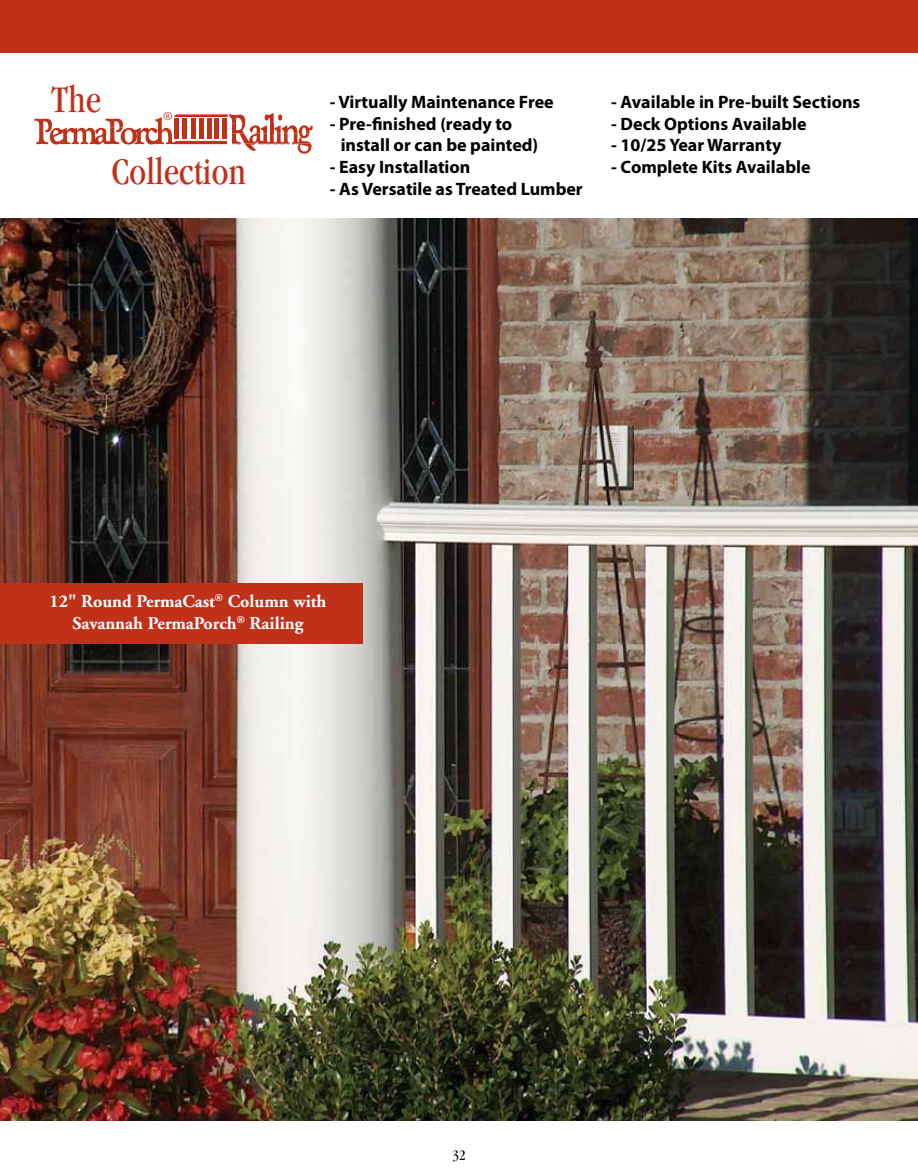
<style>
.page{position:relative;width:918px;height:1175px;background:#fff}
.page>*{position:absolute;margin:0;border:0;box-sizing:border-box;transform-origin:0 0}
.t1{font:condensed 39px "Garamond";color:#c0311a}
.t2{font:700 18px/21.6px "Myriad Pro";color:#000}
.t3{font:700 18px/21.6px "Adobe Garamond";color:#fff;text-align:center}
.t4{font:condensed 15px "Garamond";color:#000}
.t5{font:12px "Adobe Garamond";color:#c0311a}
</style>
<div class="page">
<img style="left:0;top:218px;width:918px;height:902px">
<div style="left:0;top:0;width:918px;height:52px;background:#c0311a"></div>
<div style="left:0;top:583px;width:362px;height:61px;background:#c0311a"></div>
<svg style="left:34px;top:113px;width:279px;height:41px"></svg>
<h1 class="t1" style="left:51px;top:78px;width:51px">The</h1>
<p class="t5" style="left:163px;top:110px;width:11px">®</p>
<h1 class="t1" style="left:112px;top:150px;width:136px">Collection</h1>
<p class="t2" style="left:330px;top:91px;width:226px">- Virtually Maintenance Free</p>
<p class="t2" style="left:341px;top:113px;width:199px;text-indent:-11px">- Pre-finished (ready to install or can be painted)</p>
<p class="t2" style="left:330px;top:156px;width:142px">- Easy Installation</p>
<p class="t2" style="left:330px;top:178px;width:255px">- As Versatile as Treated Lumber</p>
<p class="t2" style="left:611px;top:91px;width:251px">- Available in Pre-built Sections</p>
<p class="t2" style="left:611px;top:113px;width:197px">- Deck Options Available</p>
<p class="t2" style="left:611px;top:135px;width:172px">- 10/25 Year Warranty</p>
<p class="t2" style="left:611px;top:156px;width:201px">- Complete Kits Available</p>
<p class="t3" style="left:49px;top:591px;width:279px">12" Round PermaCast<sup>®</sup> Column with<br>Savannah PermaPorch<sup>®</sup> Railing</p>
<p class="t4" style="left:452px;top:1146px;width:15px">32</p>
</div>
